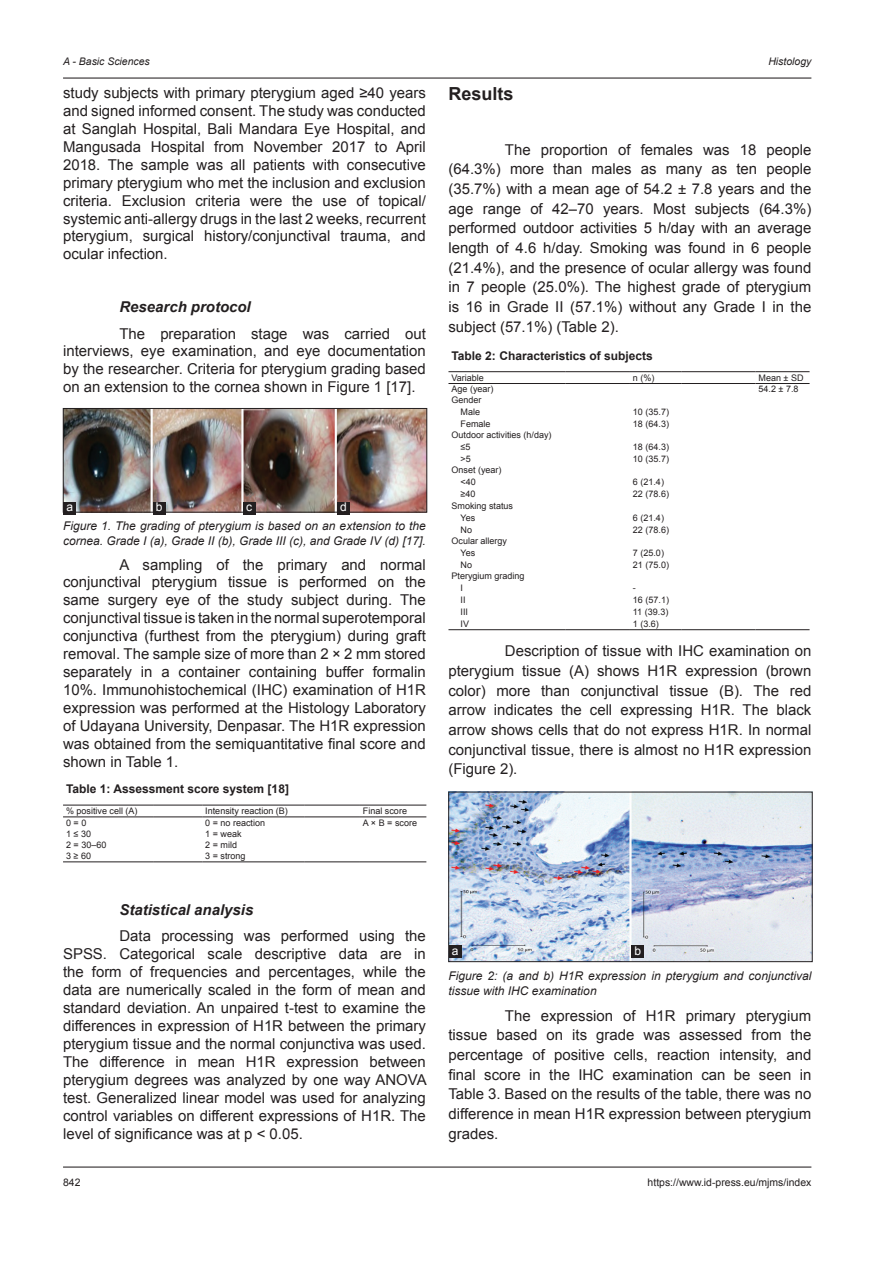
<style>
.page{position:relative;width:894px;height:1263px;background:#fff}
.page>*{position:absolute;margin:0;border:0;box-sizing:border-box;transform-origin:0 0}
.t1{font:700 18px "Arial";color:#231f20}
.TX{font:15px/18px "Arial";color:#231f20;text-align:justify}
.t2{font:italic 700 15px "Arial";color:#231f20}
.t3{font:italic 12px/15px "Arial";color:#231f20}
.t4{font:700 12px "Arial";color:#231f20}
.LABEL{font:12px "Arial";color:#fff}
.t5{font:10.5px "Arial";color:#231f20}
.t6{font:italic 10.5px "Arial";color:#231f20}
.t7{font:9px/12px "Arial";color:#231f20}
</style>
<div class="page">
<hr style="left:63px;top:78px;width:748px;height:1px;background:#231f20">
<hr style="left:63px;top:1166px;width:748px;height:1px;background:#231f20">
<img style="left:65px;top:410px;width:360px;height:100px">
<div style="left:63px;top:408px;width:364px;height:104px;border:1px solid #231f20"></div>
<hr style="left:63px;top:861px;width:91px;height:1px;background:#231f20">
<hr style="left:154px;top:861px;width:48px;height:1px;background:#231f20">
<hr style="left:202px;top:861px;width:102px;height:1px;background:#231f20">
<hr style="left:304px;top:861px;width:56px;height:1px;background:#231f20">
<hr style="left:360px;top:861px;width:66px;height:1px;background:#231f20">
<hr style="left:63px;top:804px;width:91px;height:1px;background:#231f20">
<hr style="left:154px;top:804px;width:48px;height:1px;background:#231f20">
<hr style="left:202px;top:804px;width:102px;height:1px;background:#231f20">
<hr style="left:304px;top:804px;width:56px;height:1px;background:#231f20">
<hr style="left:360px;top:804px;width:66px;height:1px;background:#231f20">
<hr style="left:63px;top:816px;width:91px;height:1px;background:#231f20">
<hr style="left:154px;top:816px;width:48px;height:1px;background:#231f20">
<hr style="left:202px;top:816px;width:102px;height:1px;background:#231f20">
<hr style="left:304px;top:816px;width:56px;height:1px;background:#231f20">
<hr style="left:360px;top:816px;width:66px;height:1px;background:#231f20">
<div style="left:63px;top:502px;width:13px;height:12px;background:#231f20"></div>
<div style="left:153px;top:502px;width:12px;height:12px;background:#231f20"></div>
<div style="left:243px;top:502px;width:12px;height:12px;background:#231f20"></div>
<div style="left:337px;top:502px;width:13px;height:12px;background:#231f20"></div>
<hr style="left:448px;top:629px;width:117px;height:1px;background:#231f20">
<hr style="left:565px;top:629px;width:64px;height:1px;background:#231f20">
<hr style="left:629px;top:629px;width:52px;height:1px;background:#231f20">
<hr style="left:681px;top:629px;width:74px;height:1px;background:#231f20">
<hr style="left:755px;top:629px;width:54px;height:1px;background:#231f20">
<hr style="left:448px;top:371px;width:117px;height:1px;background:#231f20">
<hr style="left:565px;top:371px;width:64px;height:1px;background:#231f20">
<hr style="left:629px;top:371px;width:52px;height:1px;background:#231f20">
<hr style="left:681px;top:371px;width:74px;height:1px;background:#231f20">
<hr style="left:755px;top:371px;width:54px;height:1px;background:#231f20">
<hr style="left:448px;top:383px;width:117px;height:1px;background:#231f20">
<hr style="left:565px;top:383px;width:64px;height:1px;background:#231f20">
<hr style="left:629px;top:383px;width:52px;height:1px;background:#231f20">
<hr style="left:681px;top:383px;width:74px;height:1px;background:#231f20">
<hr style="left:755px;top:383px;width:54px;height:1px;background:#231f20">
<img style="left:450px;top:794px;width:360px;height:165px">
<div style="left:631px;top:945px;width:12px;height:13px;background:#231f20"></div>
<div style="left:448px;top:945px;width:13px;height:13px;background:#231f20"></div>
<p class="t6" style="left:63px;top:54px;width:88px">A - Basic Sciences</p>
<p class="t6" style="left:768px;top:54px;width:44px">Histology</p>
<p class="TX" style="left:63px;top:84px;width:364px">study subjects with primary pterygium aged ≥40 years and signed informed consent. The study was conducted at Sanglah Hospital, Bali Mandara Eye Hospital, and Mangusada Hospital from November 2017 to April 2018. The sample was all patients with consecutive primary pterygium who met the inclusion and exclusion criteria. Exclusion criteria were the use of topical/ systemic anti-allergy drugs in the last 2 weeks, recurrent pterygium, surgical history/conjunctival trauma, and ocular infection.</p>
<h2 class="t2" style="left:119px;top:297px;width:133px">Research protocol</h2>
<p class="TX" style="left:63px;top:324px;width:364px;text-indent:56px">The preparation stage was carried out interviews, eye examination, and eye documentation by the researcher. Criteria for pterygium grading based on an extension to the cornea shown in Figure 1 [17].</p>
<p class="LABEL" style="left:66px;top:499px;width:8px">a</p>
<p class="LABEL" style="left:156px;top:499px;width:8px">b</p>
<p class="LABEL" style="left:246px;top:499px;width:7px">c</p>
<p class="LABEL" style="left:340px;top:499px;width:8px">d</p>
<p class="t3" style="left:63px;top:518px;width:364px">Figure 1. The grading of pterygium is based on an extension to the cornea. Grade I (a), Grade II (b), Grade III (c), and Grade IV (d) [17].</p>
<p class="TX" style="left:63px;top:555px;width:364px;text-indent:56px">A sampling of the primary and normal conjunctival pterygium tissue is performed on the same surgery eye of the study subject during. The conjunctival tissue is taken in the normal superotemporal conjunctiva (furthest from the pterygium) during graft removal. The sample size of more than 2 × 2 mm stored separately in a container containing buffer formalin 10%. Immunohistochemical (IHC) examination of H1R expression was performed at the Histology Laboratory of Udayana University, Denpasar. The H1R expression was obtained from the semiquantitative final score and shown in Table 1.</p>
<p class="t4" style="left:66px;top:781px;width:224px">Table 1: Assessment score system [18]</p>
<p class="t7" style="left:66px;top:805px;width:73px">% positive cell (A)</p>
<p class="t7" style="left:205px;top:805px;width:84px">Intensity reaction (B)</p>
<p class="t7" style="left:363px;top:805px;width:46px">Final score</p>
<p class="t7" style="left:66px;top:816px;width:22px">0 = 0</p>
<p class="t7" style="left:205px;top:816px;width:61px">0 = no reaction</p>
<p class="t7" style="left:363px;top:816px;width:56px">A × B = score</p>
<p class="t7" style="left:66px;top:827px;width:26px">1 ≤ 30</p>
<p class="t7" style="left:205px;top:827px;width:38px">1 = weak</p>
<p class="t7" style="left:66px;top:838px;width:42px">2 = 30–60</p>
<p class="t7" style="left:205px;top:838px;width:33px">2 = mild</p>
<p class="t7" style="left:66px;top:849px;width:26px">3 ≥ 60</p>
<p class="t7" style="left:205px;top:849px;width:42px">3 = strong</p>
<h2 class="t2" style="left:119px;top:899px;width:135px">Statistical analysis</h2>
<p class="TX" style="left:63px;top:927px;width:365px;text-indent:56px">Data processing was performed using the SPSS. Categorical scale descriptive data are in the form of frequencies and percentages, while the data are numerically scaled in the form of mean and standard deviation. An unpaired t-test to examine the differences in expression of H1R between the primary pterygium tissue and the normal conjunctiva was used.<br>The difference in mean H1R expression between pterygium degrees was analyzed by one way ANOVA test. Generalized linear model was used for analyzing control variables on different expressions of H1R. The level of significance was at p &lt; 0.05.</p>
<h1 class="t1" style="left:448px;top:82px;width:67px">Results</h1>
<p class="TX" style="left:448px;top:140px;width:364px;line-height:19.6px;text-indent:56px">The proportion of females was 18 people (64.3%) more than males as many as ten people (35.7%) with a mean age of 54.2 ± 7.8 years and the age range of 42–70 years. Most subjects (64.3%) performed outdoor activities 5 h/day with an average length of 4.6 h/day. Smoking was found in 6 people (21.4%), and the presence of ocular allergy was found in 7 people (25.0%). The highest grade of pterygium is 16 in Grade II (57.1%) without any Grade I in the subject (57.1%) (Table 2).</p>
<p class="t4" style="left:451px;top:347px;width:203px">Table 2: Characteristics of subjects</p>
<p class="t7" style="left:451px;top:371px;width:34px">Variable</p>
<p class="t7" style="left:632px;top:371px;width:23px">n (%)</p>
<p class="t7" style="left:758px;top:371px;width:46px">Mean ± SD</p>
<p class="t7" style="left:451px;top:383px;width:44px">Age (year)</p>
<p class="t7" style="left:758px;top:383px;width:41px">54.2 ± 7.8</p>
<p class="t7" style="left:460px;top:394px;width:32px;text-indent:-9px">Gender<br>Male<br>Female</p>
<p class="t7" style="left:632px;top:406px;width:38px">10 (35.7)<br>18 (64.3)</p>
<p class="t7" style="left:460px;top:429px;width:93px;text-indent:-9px">Outdoor activities (h/day) ≤5<br>&gt;5</p>
<p class="t7" style="left:632px;top:441px;width:38px">18 (64.3)<br>10 (35.7)</p>
<p class="t7" style="left:460px;top:464px;width:43px;text-indent:-9px">Onset (year) &lt;40<br>≥40</p>
<p class="t7" style="left:632px;top:476px;width:38px">6 (21.4)<br>22 (78.6)</p>
<p class="t7" style="left:460px;top:499px;width:54px;text-indent:-9px">Smoking status<br>Yes<br>No</p>
<p class="t7" style="left:632px;top:511px;width:38px">6 (21.4)<br>22 (78.6)</p>
<p class="t7" style="left:460px;top:534px;width:48px;text-indent:-9px">Ocular allergy<br>Yes<br>No</p>
<p class="t7" style="left:632px;top:546px;width:38px">7 (25.0)<br>21 (75.0)</p>
<p class="t7" style="left:460px;top:569px;width:66px;text-indent:-9px">Pterygium grading<br>I<br>II<br>III<br>IV</p>
<p class="t7" style="left:632px;top:581px;width:38px">-<br>16 (57.1)<br>11 (39.3)<br>1 (3.6)</p>
<p class="TX" style="left:448px;top:641px;width:364px;line-height:19.6px;text-indent:56px">Description of tissue with IHC examination on pterygium tissue (A) shows H1R expression (brown color) more than conjunctival tissue (B). The red arrow indicates the cell expressing H1R. The black arrow shows cells that do not express H1R. In normal conjunctival tissue, there is almost no H1R expression (Figure 2).</p>
<p class="LABEL" style="left:451px;top:943px;width:8px">a</p>
<p class="LABEL" style="left:634px;top:943px;width:8px">b</p>
<p class="t3" style="left:448px;top:968px;width:364px">Figure 2: (a and b) H1R expression in pterygium and conjunctival tissue with IHC examination</p>
<p class="TX" style="left:448px;top:1005px;width:364px;line-height:19.6px;text-indent:56px">The expression of H1R primary pterygium tissue based on its grade was assessed from the percentage of positive cells, reaction intensity, and final score in the IHC examination can be seen in Table 3. Based on the results of the table, there was no difference in mean H1R expression between pterygium grades.</p>
<p class="t5" style="left:63px;top:1175px;width:19px">842</p>
<p class="t5" style="left:647px;top:1175px;width:165px">https://www.id-press.eu/mjms/index</p>
</div>
